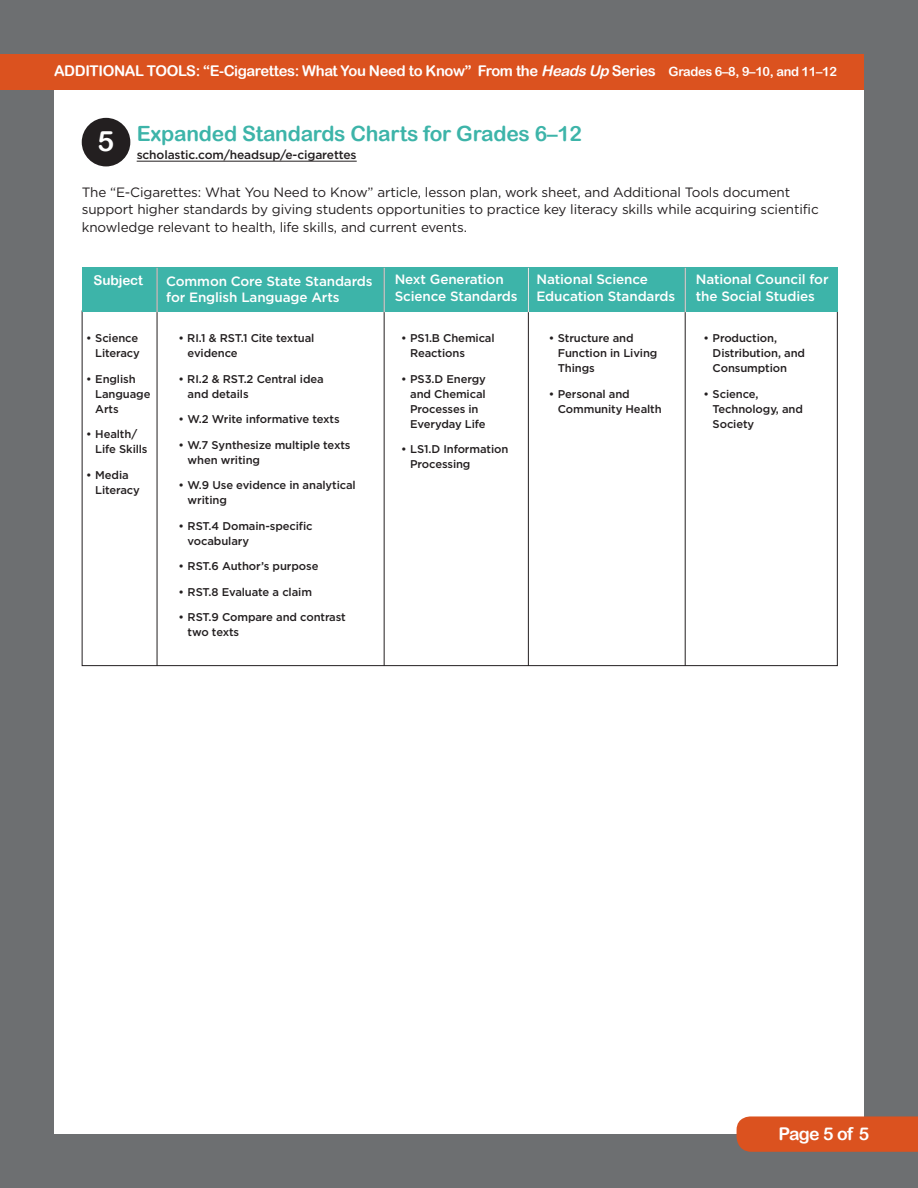
<style>
.page{position:relative;width:918px;height:1188px;background:#6d6f71}
.page>*{position:absolute;margin:0;border:0;box-sizing:border-box;transform-origin:0 0}
.t1{font:28.05px "Arial Rounded MT Bold";color:#fff}
.t2{font:21px "Arial Rounded MT Bold";letter-spacing:-.01em;color:#3db4a9}
.t3{font:17.7px "Arial Rounded MT Bold";letter-spacing:-.045em;color:#fff}
.t4{font:14.85px "Arial Rounded MT Bold";letter-spacing:-.025em;color:#fff}
.t5{font:13.5px/17.7px "Gotham";letter-spacing:-.01em;color:#231f20}
.t6{font:500 13.5px/16.5px "Gotham";letter-spacing:-.01em;color:#fff}
.t7{font:13.5px "Arial Rounded MT Bold";letter-spacing:-.01em;color:#fff}
.t8{font:500 12px "Gotham";letter-spacing:-.01em;color:#231f20}
.t9{font:500 11.25px/15px "Gotham";letter-spacing:-.01em;color:#231f20}
.s1{font-style:italic}
.s2{font-size:12.75px}
</style>
<div class="page">
<div style="left:54px;top:54px;width:810px;height:1080px;background:#fff"></div>
<hr style="left:137px;top:161px;width:220px;height:1px;background:#231f20">
<div style="left:82px;top:268px;width:756px;height:44px;background:#3db4a9"></div>
<hr style="left:157px;top:268px;width:1px;height:398px;background:#231f20">
<hr style="left:157px;top:268px;width:1px;height:44px;background:#fff">
<hr style="left:384px;top:268px;width:1px;height:398px;background:#231f20">
<hr style="left:384px;top:268px;width:1px;height:44px;background:#fff">
<hr style="left:528px;top:268px;width:1px;height:398px;background:#231f20">
<hr style="left:528px;top:268px;width:1px;height:44px;background:#fff">
<hr style="left:685px;top:268px;width:1px;height:398px;background:#231f20">
<hr style="left:685px;top:268px;width:1px;height:44px;background:#fff">
<div style="left:0;top:54px;width:864px;height:35px;background:#db521f"></div>
<div style="left:82px;top:118px;width:48px;height:48px;background:#231f20;border-radius:50%"></div>
<div style="left:737px;top:1116px;width:181px;height:36px;background:#db521f"></div>
<h3 class="t4" style="left:54px;top:62px;width:784px">ADDITIONAL TOOLS: “E-Cigarettes: What You Need to Know” From the <span class="s1">HeadsUp</span> Series <span class="s2">Grades 6–8, 9–10, and 11–12</span></h3>
<h2 class="t2" style="left:137px;top:121px;width:447px">Expanded Standards Charts for Grades 6–12</h2>
<h2 class="t1" style="left:98px;top:125px;width:18px">5</h2>
<p class="t8" style="left:137px;top:147px;width:221px">scholastic.com/headsup/e-cigarettes</p>
<p class="t5" style="left:82px;top:183px;width:738px">The “E-Cigarettes: What You Need to Know” article, lesson plan, work sheet, and Additional Tools document support higher standards by giving students opportunities to practice key literacy skills while acquiring scientific knowledge relevant to health, life skills, and current events.</p>
<p class="t7" style="left:94px;top:272px;width:51px">Subject</p>
<p class="t6" style="left:166px;top:272px;width:208px">Common Core State Standards for English Language Arts</p>
<p class="t6" style="left:395px;top:271px;width:124px">Next Generation<br>Science Standards</p>
<p class="t6" style="left:537px;top:271px;width:140px">National Science<br>Education Standards</p>
<p class="t6" style="left:696px;top:271px;width:134px">National Council for the Social Studies</p>
<p class="t9" style="left:86px;top:331px;width:55px;text-align:right">• Science<br>Literacy</p>
<p class="t9" style="left:95px;top:371px;width:57px;text-indent:-9px">• English<br>Language<br>Arts</p>
<p class="t9" style="left:95px;top:427px;width:54px;text-indent:-9px">• Health/<br>Life Skills</p>
<p class="t9" style="left:95px;top:467px;width:46px;text-indent:-9px">• Media<br>Literacy</p>
<p class="t9" style="left:188px;top:331px;width:128px;text-indent:-9px">• RI.1 &amp; RST.1 Cite textual evidence</p>
<p class="t9" style="left:188px;top:371px;width:138px;text-indent:-9px">• RI.2 &amp; RST.2 Central idea and details</p>
<p class="t9" style="left:179px;top:412px;width:163px">• W.2 Write informative texts</p>
<p class="t9" style="left:188px;top:437px;width:164px;text-indent:-9px">• W.7 Synthesize multiple texts when writing</p>
<p class="t9" style="left:188px;top:478px;width:170px;text-indent:-9px">• W.9 Use evidence in analytical writing</p>
<p class="t9" style="left:188px;top:518px;width:126px;text-indent:-9px">• RST.4 Domain-specific vocabulary</p>
<p class="t9" style="left:179px;top:559px;width:141px">• RST.6 Author’s purpose</p>
<p class="t9" style="left:179px;top:584px;width:135px">• RST.8 Evaluate a claim</p>
<p class="t9" style="left:188px;top:610px;width:160px;text-indent:-9px">• RST.9 Compare and contrast two texts</p>
<p class="t9" style="left:558px;top:331px;width:101px;text-indent:-9px">• Structure and<br>Function in Living<br>Things</p>
<p class="t9" style="left:558px;top:386px;width:105px;text-indent:-9px">• Personal and<br>Community Health</p>
<p class="t9" style="left:713px;top:331px;width:94px;text-indent:-9px">• Production,<br>Distribution, and<br>Consumption</p>
<p class="t9" style="left:713px;top:386px;width:92px;text-indent:-9px">• Science,<br>Technology, and<br>Society</p>
<p class="t9" style="left:410px;top:331px;width:86px;text-indent:-9px">• PS1.B Chemical<br>Reactions</p>
<p class="t9" style="left:410px;top:371px;width:77px;text-indent:-9px">• PS3.D Energy and Chemical<br>Processes in<br>Everyday Life</p>
<p class="t9" style="left:410px;top:442px;width:100px;text-indent:-9px">• LS1.D Information<br>Processing</p>
<h3 class="t3" style="left:779px;top:1123px;width:92px">Page 5 of 5</h3>
</div>
